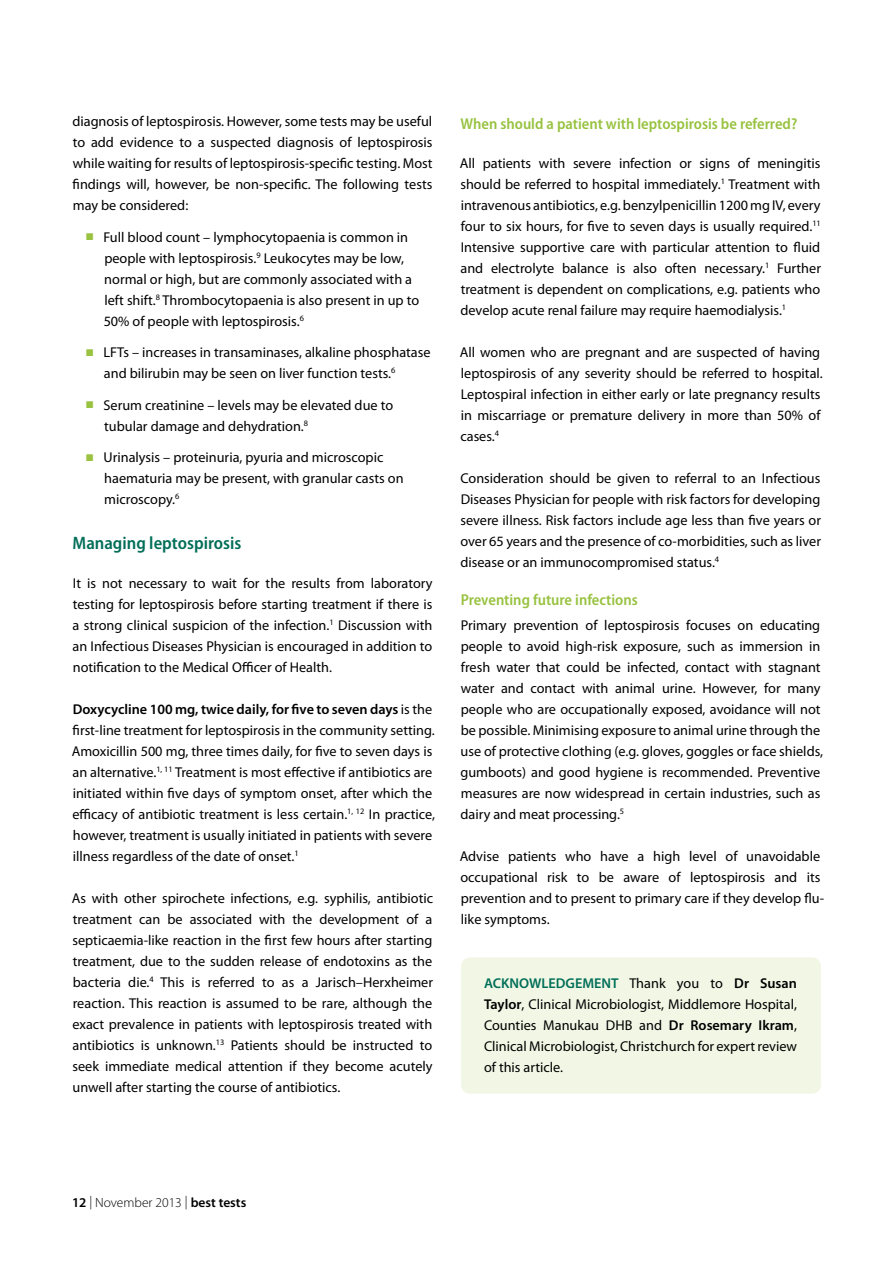
<style>
.page{position:relative;width:893px;height:1263px;background:#fff}
.page>*{position:absolute;margin:0;border:0;box-sizing:border-box;transform-origin:0 0}
.t1{font:600 semi-condensed 18px "Myriad Pro";color:#006e58}
.t2{font:600 semi-condensed 15.75px "Myriad Pro";color:#98c240}
.t3{font:14.25px/21px "Myriad Pro";color:#000}
.t4{font:300 13.5px "Myriad Pro";color:#000}
.s1{font-family:"Franklin Gothic";color:#98c240}
.s2{font-weight:600}
.s3{font-weight:600;color:#006e58}
</style>
<div class="page">
<div style="left:461px;top:957px;width:360px;height:137px;background:#f2f7e5;border-radius:9px"></div>
<p class="t3" style="left:72px;top:110px;width:362px;text-align:justify">diagnosis of leptospirosis. However, some tests may be useful to add evidence to a suspected diagnosis of leptospirosis while waiting for results of leptospirosis-specific testing. Most findings will, however, be non-specific. The following tests may be considered:</p>
<p class="t3" style="left:104px;top:226px;width:317px;text-indent:-18px"><span class="s1">■</span> Full blood count – lymphocytopaenia is common in people with leptospirosis.<sup>9</sup> Leukocytes may be low, normal or high, but are commonly associated with a left shift.<sup>8</sup> Thrombocytopaenia is also present in up to 50% of people with leptospirosis.<sup>6</sup></p>
<p class="t3" style="left:104px;top:341px;width:328px;text-indent:-19px"><span class="s1">■</span> LFTs – increases in transaminases, alkaline phosphatase and bilirubin may be seen on liver function tests.<sup>6</sup></p>
<p class="t3" style="left:104px;top:394px;width:290px;text-indent:-19px"><span class="s1">■</span> Serum creatinine – levels may be elevated due to tubular damage and dehydration.<sup>8</sup></p>
<p class="t3" style="left:104px;top:446px;width:301px;text-indent:-19px"><span class="s1">■</span> Urinalysis – proteinuria, pyuria and microscopic haematuria may be present, with granular casts on microscopy.<sup>6</sup></p>
<p class="t1" style="left:72px;top:533px;width:170px">Managing leptospirosis</p>
<p class="t3" style="left:72px;top:572px;width:362px;text-align:justify">It is not necessary to wait for the results from laboratory testing for leptospirosis before starting treatment if there is a strong clinical suspicion of the infection.<sup>1</sup> Discussion with an Infectious Diseases Physician is encouraged in addition to notification to the Medical Officer of Health.</p>
<p class="t3" style="left:72px;top:699px;width:365px"><span class="s2">Doxycycline 100 mg, twice daily, for five to seven days</span> is the first-line treatment for leptospirosis in the community setting.<br>Amoxicillin 500 mg, three times daily, for five to seven days is an alternative.<sup>1,</sup> <sup>11</sup> Treatment is most effective if antibiotics are initiated within five days of symptom onset, after which the efficacy of antibiotic treatment is less certain.<sup>1,</sup> <sup>12</sup> In practice, however, treatment is usually initiated in patients with severe illness regardless of the date of onset.<sup>1</sup></p>
<p class="t3" style="left:72px;top:887px;width:363px;text-align:justify">As with other spirochete infections, e.g. syphilis, antibiotic treatment can be associated with the development of a septicaemia-like reaction in the first few hours after starting treatment, due to the sudden release of endotoxins as the bacteria die.<sup>4</sup> This is referred to as a Jarisch–Herxheimer reaction. This reaction is assumed to be rare, although the exact prevalence in patients with leptospirosis treated with antibiotics is unknown.<sup>13</sup> Patients should be instructed to seek immediate medical attention if they become acutely unwell after starting the course of antibiotics.</p>
<p class="t2" style="left:460px;top:115px;width:338px">When should a patient with leptospirosis be referred?</p>
<p class="t3" style="left:460px;top:152px;width:363px;text-align:justify">All patients with severe infection or signs of meningitis should be referred to hospital immediately.<sup>1</sup> Treatment with intravenous antibiotics, e.g. benzylpenicillin 1200 mg IV, every four to six hours, for five to seven days is usually required.<sup>11<br></sup>Intensive supportive care with particular attention to fluid and electrolyte balance is also often necessary.<sup>1</sup> Further treatment is dependent on complications, e.g. patients who develop acute renal failure may require haemodialysis.<sup>1</sup></p>
<p class="t3" style="left:460px;top:341px;width:364px">All women who are pregnant and are suspected of having leptospirosis of any severity should be referred to hospital.<br>Leptospiral infection in either early or late pregnancy results in miscarriage or premature delivery in more than 50% of cases.<sup>4</sup></p>
<p class="t3" style="left:460px;top:467px;width:362px;text-align:justify">Consideration should be given to referral to an Infectious Diseases Physician for people with risk factors for developing severe illness. Risk factors include age less than five years or over 65 years and the presence of co-morbidities, such as liver disease or an immunocompromised status.<sup>4</sup></p>
<p class="t2" style="left:461px;top:591px;width:178px">Preventing future infections</p>
<p class="t3" style="left:460px;top:614px;width:364px">Primary prevention of leptospirosis focuses on educating people to avoid high-risk exposure, such as immersion in fresh water that could be infected, contact with stagnant water and contact with animal urine. However, for many people who are occupationally exposed, avoidance will not be possible. Minimising exposure to animal urine through the use of protective clothing (e.g. gloves, goggles or face shields, gumboots) and good hygiene is recommended. Preventive measures are now widespread in certain industries, such as dairy and meat processing.<sup>5</sup></p>
<p class="t3" style="left:460px;top:845px;width:366px">Advise patients who have a high level of unavoidable occupational risk to be aware of leptospirosis and its prevention and to present to primary care if they develop flu&shy;like symptoms.</p>
<p class="t3" style="left:484px;top:973px;width:314px;text-align:justify"><span class="s3">ACKNOWLEDGEMENT</span> Thank you to <span class="s2">Dr Susan Taylor</span>, Clinical Microbiologist, Middlemore Hospital, Counties Manukau DHB and <span class="s2">Dr Rosemary Ikram</span>, Clinical Microbiologist, Christchurch for expert review of this article.</p>
<p class="t4" style="left:72px;top:1194px;width:176px"><span class="s2">12</span> | November 2013 | <span class="s2">best tests</span></p>
</div>
